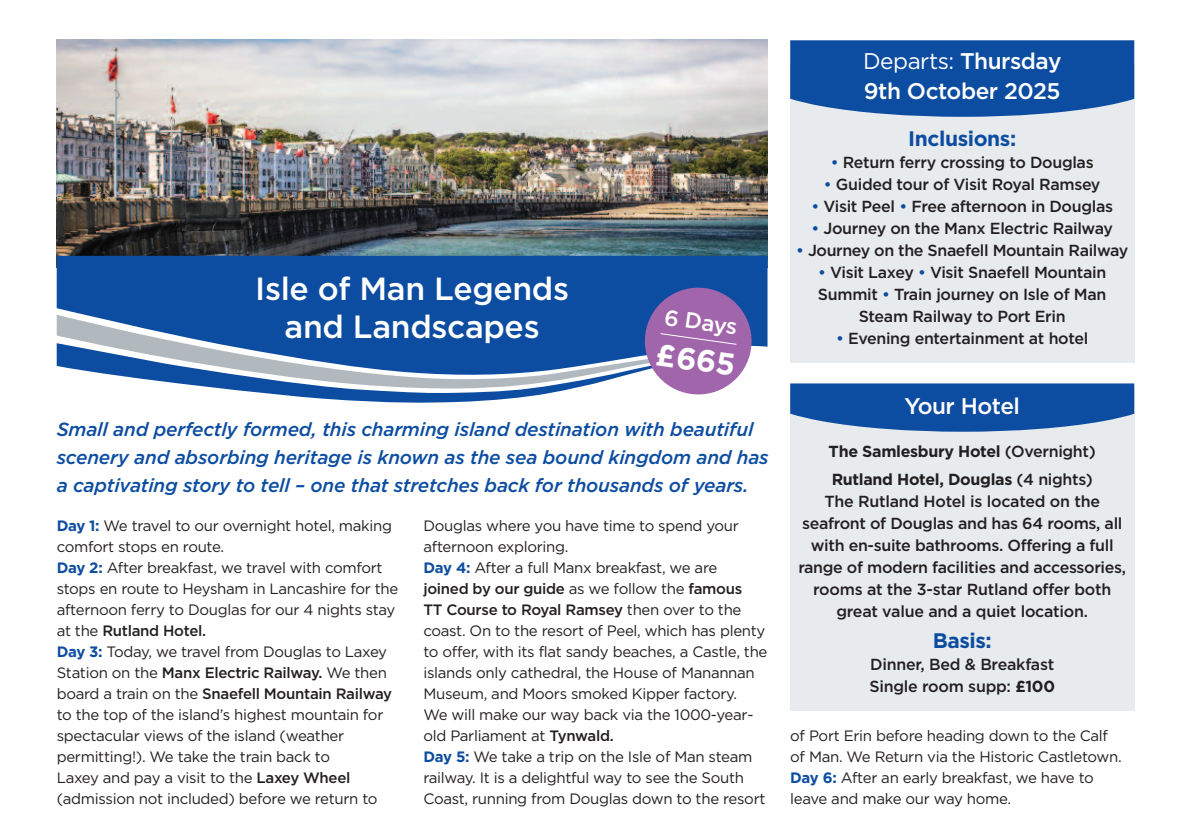
<style>
.page{position:relative;width:1191px;height:840px;background:#fff}
.page>*{position:absolute;margin:0;border:0;box-sizing:border-box;transform-origin:0 0}
.t1{font:500 32px/38px "Gotham";letter-spacing:-.01em;color:#fff;text-align:center}
.t2{font:700 30.8px "Gotham";color:#fff}
.t3{font:500 22.6px/30px "Gotham";letter-spacing:-.02em;color:#fff}
.t4{font:500 22.2px "Gotham";color:#fff}
.t5{font:700 21px "Gotham";letter-spacing:-.02em;color:#0d4da1}
.t6{font:italic 500 19px/28px "Gotham";letter-spacing:-.01em;color:#0d4da1}
.t7{font:500 16px/22px "Gotham";letter-spacing:-.02em;color:#231f20;text-align:center}
.t8{font:700 16px/28px "Gotham";letter-spacing:-.02em;color:#231f20}
.t9{font:15px/21px "Gotham";letter-spacing:-.02em;color:#231f20}
.s1{font-weight:700;color:#0d4da1}
.s2{font-weight:500}
.s3{font-weight:400}
.s4{color:#0d4da1}
.s5{font-weight:700}
</style>
<div class="page">
<img style="left:57px;top:40px;width:710px;height:216px">
<div style="left:790px;top:64px;width:344px;height:298px;background:#e8ebee"></div>
<svg style="left:790px;top:40px;width:344px;height:77px;background:#1d59a6"></svg>
<div style="left:790px;top:388px;width:344px;height:322px;background:#e8ebee"></div>
<svg style="left:790px;top:383px;width:344px;height:48px;background:#245ea9"></svg>
<div style="left:57px;top:256px;width:710px;height:91px;background:#0d4da1"></div>
<svg style="left:57px;top:284px;width:698px;height:119px"></svg>
<h1 class="t1" style="left:255px;top:270px;width:315px">Isle of Man Legends and Landscapes</h1>
<h3 class="t4" style="left:666px;top:304px;width:75px;rotate:8deg">6 Days</h3>
<h2 class="t2" style="left:658px;top:336px;width:82px;rotate:8deg">£665</h2>
<p class="t6" style="left:57px;top:415px;width:713px">Small and perfectly formed, this charming island destination with beautiful scenery and absorbing heritage is known as the sea bound kingdom and has a captivating story to tell – one that stretches back for thousands of years.</p>
<p class="t9" style="left:57px;top:515px;width:343px"><span class="s1">Day 1:</span> We travel to our overnight hotel, making comfort stops en route.<br><span class="s1">Day 2:</span> After breakfast, we travel with comfort stops en route to Heysham in Lancashire for the afternoon ferry to Douglas for our 4 nights stay at the <span class="s2">Rutland Hotel.<br></span><span class="s1">Day 3:</span> Today, we travel from Douglas to Laxey Station on the <span class="s2">Manx Electric Railway.</span> We then board a train on the <span class="s2">Snaefell Mountain Railway </span>to the top of the island’s highest mountain for spectacular views of the island (weather permitting!). We take the train back to<br>Laxey and pay a visit to the <span class="s2">Laxey Wheel </span>(admission not included) before we return to</p>
<p class="t9" style="left:423px;top:515px;width:345px">Douglas where you have time to spend your afternoon exploring.<br><span class="s1">Day 4:</span> After a full Manx breakfast, we are<br><span class="s2">joined by our guide</span> as we follow the <span class="s2">famous<br>TT Course to Royal Ramsey</span> then over to the coast. On to the resort of Peel, which has plenty to offer, with its flat sandy beaches, a Castle, the islands only cathedral, the House of Manannan Museum, and Moors smoked Kipper factory.<br>We will make our way back via the 1000-year&shy;old Parliament at <span class="s2">Tynwald.<br></span><span class="s1">Day 5:</span> We take a trip on the Isle of Man steam railway. It is a delightful way to see the South Coast, running from Douglas down to the resort</p>
<h3 class="t3" style="left:863px;top:46px;width:200px"><span class="s3">Departs:</span> Thursday<br>9th October 2025</h3>
<h3 class="t5" style="left:908px;top:126px;width:109px">Inclusions:</h3>
<p class="t7" style="left:830px;top:151px;width:264px"><span class="s4">•</span> Return ferry crossing to Douglas</p>
<p class="t7" style="left:824px;top:173px;width:278px"><span class="s4">•</span> Guided tour of Visit Royal Ramsey</p>
<p class="t7" style="left:811px;top:195px;width:303px"><span class="s4">•</span> Visit Peel <span class="s4">•</span> Free afternoon in Douglas</p>
<p class="t7" style="left:811px;top:217px;width:303px"><span class="s4">•</span> Journey on the Manx Electric Railway</p>
<p class="t7" style="left:796px;top:239px;width:333px"><span class="s4">•</span> Journey on the Snaefell Mountain Railway</p>
<p class="t7" style="left:818px;top:261px;width:290px"><span class="s4">•</span> Visit Laxey <span class="s4">•</span> Visit Snaefell Mountain<br>Summit <span class="s4">•</span> Train journey on Isle of Man<br>Steam Railway to Port Erin</p>
<p class="t7" style="left:836px;top:327px;width:254px"><span class="s4">•</span> Evening entertainment at hotel</p>
<h3 class="t3" style="left:904px;top:390px;width:117px">Your Hotel</h3>
<p class="t8" style="left:828px;top:437px;width:269px">The Samlesbury Hotel <span class="s2">(Overnight)<br></span>Rutland Hotel, Douglas <span class="s2">(4 nights)</span></p>
<p class="t7" style="left:798px;top:490px;width:329px">The Rutland Hotel is located on the seafront of Douglas and has 64 rooms, all with en-suite bathrooms. Offering a full range of modern facilities and accessories, rooms at the 3-star Rutland offer both great value and a quiet location.</p>
<h3 class="t5" style="left:932px;top:628px;width:61px">Basis:</h3>
<p class="t7" style="left:869px;top:653px;width:187px;text-align:left">Dinner, Bed &amp; Breakfast<br>Single room supp: <span class="s5">£100</span></p>
<p class="t9" style="left:790px;top:725px;width:333px">of Port Erin before heading down to the Calf of Man. We Return via the Historic Castletown.<br><span class="s1">Day 6:</span> After an early breakfast, we have to leave and make our way home.</p>
</div>
